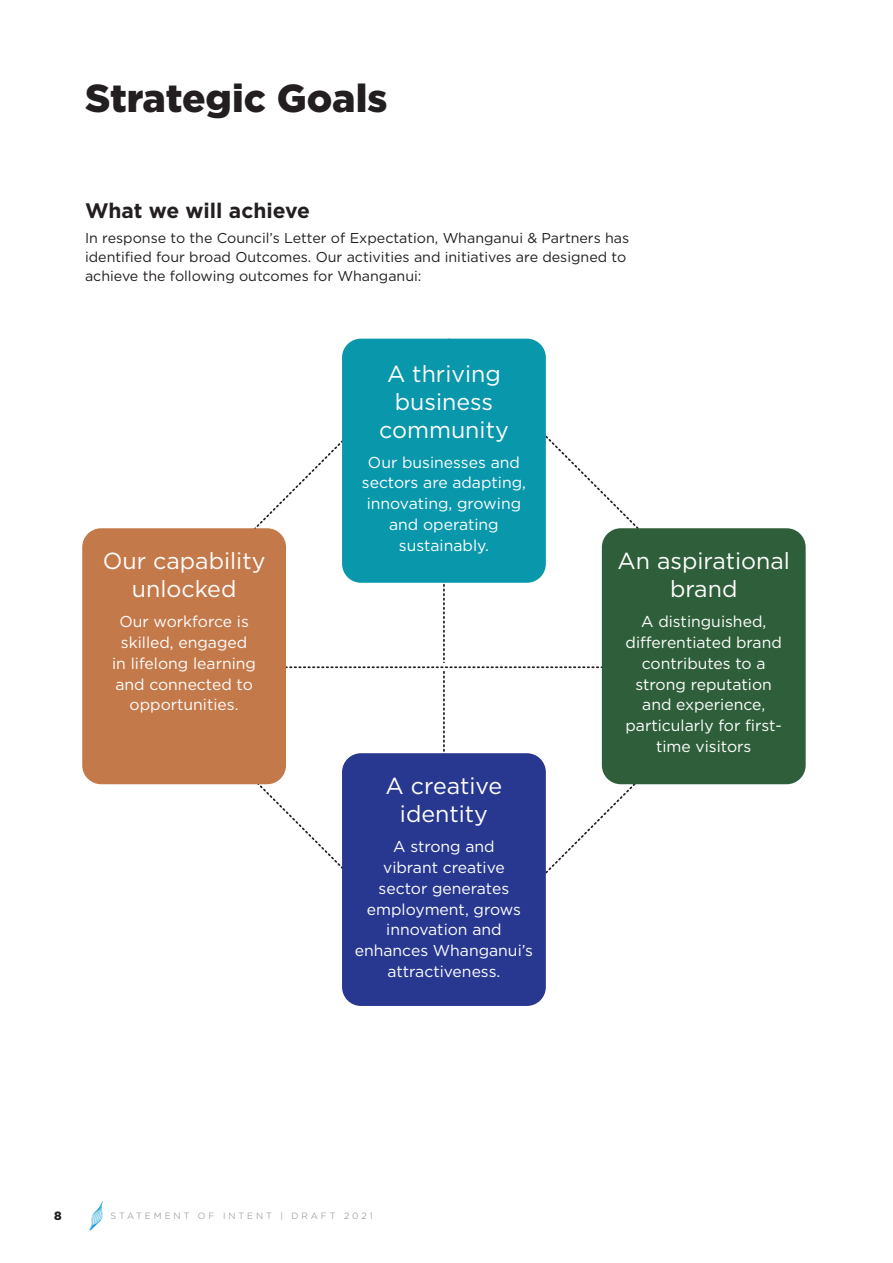
<style>
.page{position:relative;width:893px;height:1263px;background:#fff}
.page>*{position:absolute;margin:0;border:0;box-sizing:border-box;transform-origin:0 0}
.t1{font:900 39px "Gotham";color:#231f20}
.t2{font:23.25px/27.9px "Gotham";color:#fff;text-align:center}
.subheading_2{font:700 21px "Gotham";color:#231f20}
.t3{font:15.75px/20.7px "Gotham";color:#fff;text-align:center}
.t4{font:14.25px/18.8px "Gotham";color:#231f20}
.t5{font:900 12px "Gotham";color:#231f20}
.t6{font:300 9px "Gotham";letter-spacing:.325em;color:#808285}
</style>
<div class="page">
<svg style="left:267px;top:466px;width:359px;height:358px"></svg>
<svg style="left:187px;top:713px;width:259px;height:156px"></svg>
<div style="left:342px;top:339px;width:204px;height:244px;background:#0997ac;border-radius:19px"></div>
<div style="left:342px;top:753px;width:204px;height:253px;background:#283890;border-radius:19px"></div>
<div style="left:82px;top:528px;width:204px;height:256px;background:#c4794a;border-radius:19px"></div>
<div style="left:602px;top:528px;width:204px;height:256px;background:#2f5f3a;border-radius:19px"></div>
<svg style="left:89px;top:1201px;width:14px;height:29px"></svg>
<p class="t1" style="left:85px;top:72px;width:304px">Strategic Goals</p>
<p class="subheading_2" style="left:85px;top:196px;width:226px">What we will achieve</p>
<p class="t4" style="left:85px;top:229px;width:546px">In response to the Council’s Letter of Expectation, Whanganui &amp; Partners has identified four broad Outcomes. Our activities and initiatives are designed to achieve the following outcomes for Whanganui:</p>
<p class="t2" style="left:103px;top:547px;width:164px">Our capability unlocked</p>
<p class="t3" style="left:112px;top:611px;width:145px">Our workforce is skilled, engaged in lifelong learning and connected to opportunities.</p>
<p class="t2" style="left:379px;top:359px;width:131px">A thriving business community</p>
<p class="t3" style="left:362px;top:451px;width:166px">Our businesses and sectors are adapting, innovating, growing and operating sustainably.</p>
<p class="t2" style="left:386px;top:772px;width:118px">A creative identity</p>
<p class="t3" style="left:355px;top:836px;width:180px">A strong and<br>vibrant creative<br>sector generates employment, grows innovation and enhances Whanganui’s attractiveness.</p>
<p class="t2" style="left:617px;top:547px;width:174px">An aspirational brand</p>
<p class="t3" style="left:625px;top:611px;width:158px">A distinguished, differentiated brand contributes to a strong reputation and experience, particularly for first&shy;time visitors</p>
<p class="t5" style="left:54px;top:1208px;width:9px">8</p>
<p class="t6" style="left:111px;top:1210px;width:264px">STATEMENT OF INTENT | DRAFT 2021</p>
</div>
